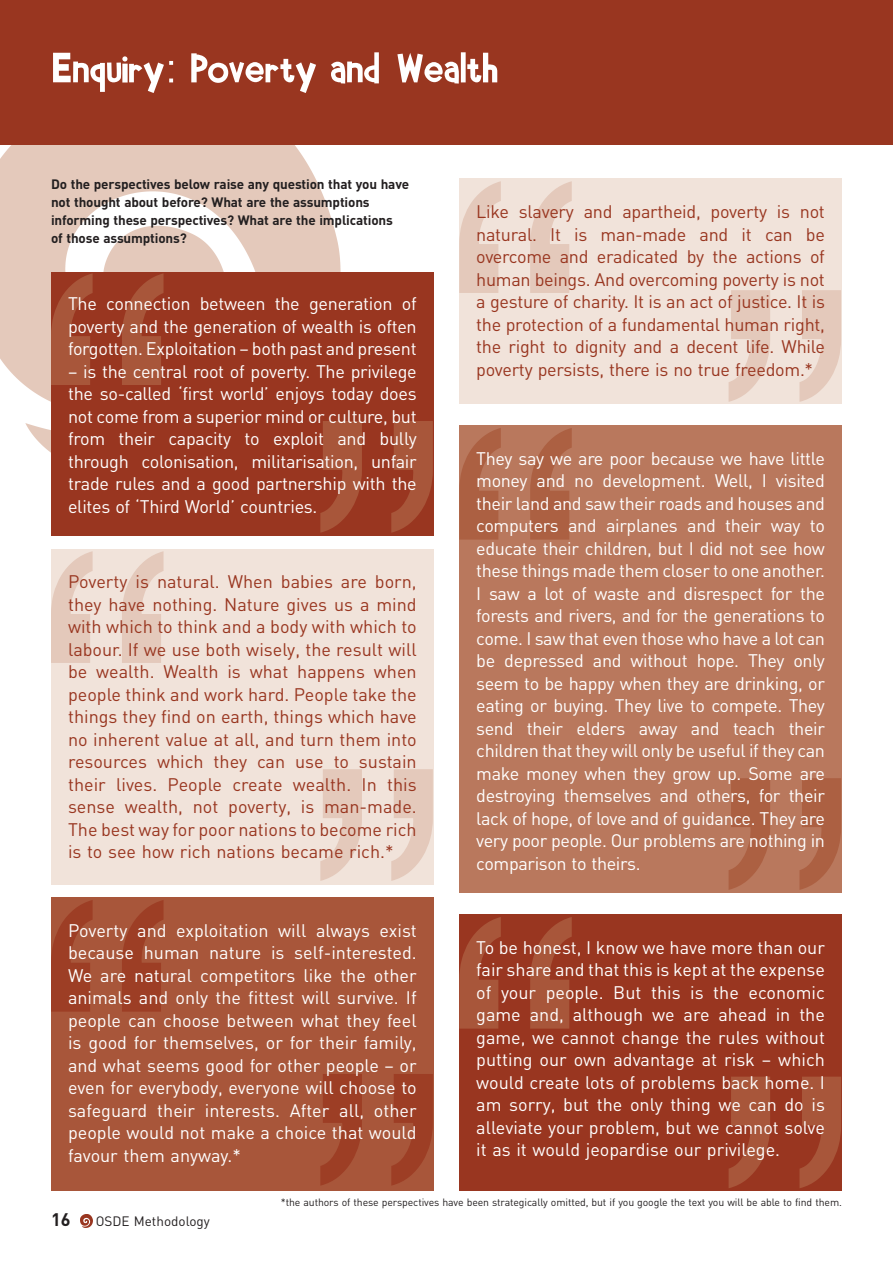
<style>
.page{position:relative;width:893px;height:1263px;background:#fff}
.page>*{position:absolute;margin:0;border:0;box-sizing:border-box;transform-origin:0 0}
.t1{font:18px/22.5px "DIN";letter-spacing:-.015em;color:#fff;text-align:justify}
.t2{font:18px/22.5px "DIN";letter-spacing:-.015em;color:#993620;text-align:justify}
.t3{font:700 18px "DIN";color:#231f20}
.t4{font:700 13.5px/18px "DIN";letter-spacing:-.01em;color:#231f20}
.t5{font:13.5px "DIN";color:#231f20}
.t6{font:10.5px "DIN";letter-spacing:-.01em;color:#231f20}
</style>
<div class="page">
<img style="left:80px;top:1214px;width:13px;height:14px">
<img style="left:0;top:145px;width:340px;height:308px">
<div style="left:0;top:0;width:893px;height:145px;background:#993620"></div>
<svg style="left:53px;top:52px;width:444px;height:41px"></svg>
<div style="left:459px;top:179px;width:383px;height:225px;background:#f1e3da"></div>
<svg style="left:729px;top:290px;width:112px;height:112px"></svg>
<svg style="left:459px;top:181px;width:113px;height:112px"></svg>
<div style="left:51px;top:549px;width:383px;height:335px;background:#f1e3da"></div>
<svg style="left:320px;top:769px;width:113px;height:112px"></svg>
<svg style="left:51px;top:551px;width:113px;height:112px"></svg>
<div style="left:459px;top:425px;width:383px;height:468px;background:#b9785d"></div>
<svg style="left:729px;top:778px;width:112px;height:112px"></svg>
<svg style="left:459px;top:428px;width:113px;height:112px"></svg>
<div style="left:459px;top:914px;width:383px;height:277px;background:#993620"></div>
<svg style="left:729px;top:1076px;width:112px;height:112px"></svg>
<svg style="left:459px;top:917px;width:113px;height:112px"></svg>
<div style="left:51px;top:897px;width:383px;height:294px;background:#a8563a"></div>
<svg style="left:320px;top:1074px;width:113px;height:111px"></svg>
<svg style="left:51px;top:900px;width:113px;height:112px"></svg>
<div style="left:51px;top:272px;width:383px;height:264px;background:#993620"></div>
<svg style="left:320px;top:421px;width:113px;height:112px"></svg>
<svg style="left:51px;top:273px;width:113px;height:112px"></svg>
<p class="t4" style="left:51px;top:176px;width:360px">Do the perspectives below raise any question that you have not thought about before? What are the assumptions informing these perspectives? What are the implications<br>of those assumptions?</p>
<p class="t1" style="left:68px;top:293px;width:350px">The connection between the generation of poverty and the generation of wealth is often forgotten. Exploitation – both past and present</p>
<p class="t1" style="left:68px;top:360px;width:350px">– is the central root of poverty. The privilege the so-called ‘first world’ enjoys today does not come from a superior mind or culture, but from their capacity to exploit and bully through colonisation, militarisation, unfair trade rules and a good partnership with the elites of ‘Third World’ countries.</p>
<p class="t2" style="left:68px;top:570px;width:350px">Poverty is natural. When babies are born, they have nothing. Nature gives us a mind with which to think and a body with which to labour. If we use both wisely, the result will be wealth. Wealth is what happens when people think and work hard. People take the things they find on earth, things which have no inherent value at all, and turn them into resources which they can use to sustain their lives. People create wealth. In this sense wealth, not poverty, is man-made.<br>The best way for poor nations to become rich is to see how rich nations became rich.*</p>
<p class="t1" style="left:68px;top:919px;width:350px">Poverty and exploitation will always exist because human nature is self-interested.<br>We are natural competitors like the other animals and only the fittest will survive. If people can choose between what they feel is good for themselves, or for their family, and what seems good for other people – or even for everybody, everyone will choose to safeguard their interests. After all, other people would not make a choice that would favour them anyway.*</p>
<p class="t2" style="left:476px;top:201px;width:350px">Like slavery and apartheid, poverty is not natural. It is man-made and it can be overcome and eradicated by the actions of human beings. And overcoming poverty is not a gesture of charity. It is an act of justice. It is the protection of a fundamental human right, the right to dignity and a decent life. While poverty persists, there is no true freedom.*</p>
<p class="t1" style="left:476px;top:447px;width:350px">They say we are poor because we have little money and no development. Well, I visited their land and saw their roads and houses and computers and airplanes and their way to educate their children, but I did not see how these things made them closer to one another.<br>I saw a lot of waste and disrespect for the forests and rivers, and for the generations to come. I saw that even those who have a lot can be depressed and without hope. They only seem to be happy when they are drinking, or eating or buying. They live to compete. They send their elders away and teach their children that they will only be useful if they can make money when they grow up. Some are destroying themselves and others, for their lack of hope, of love and of guidance. They are very poor people. Our problems are nothing in comparison to theirs.</p>
<p class="t1" style="left:476px;top:936px;width:350px">To be honest, I know we have more than our fair share and that this is kept at the expense of your people. But this is the economic game and, although we are ahead in the game, we cannot change the rules without putting our own advantage at risk – which would create lots of problems back home. I am sorry, but the only thing we can do is alleviate your problem, but we cannot solve it as it would jeopardise our privilege.</p>
<p class="t3" style="left:51px;top:1210px;width:21px">16</p>
<p class="t5" style="left:96px;top:1214px;width:116px">OSDE Methodology</p>
<p class="t6" style="left:281px;top:1196px;width:563px">*the authors of these perspectives have been strategically omitted, but if you google the text you will be able to find them.</p>
</div>
